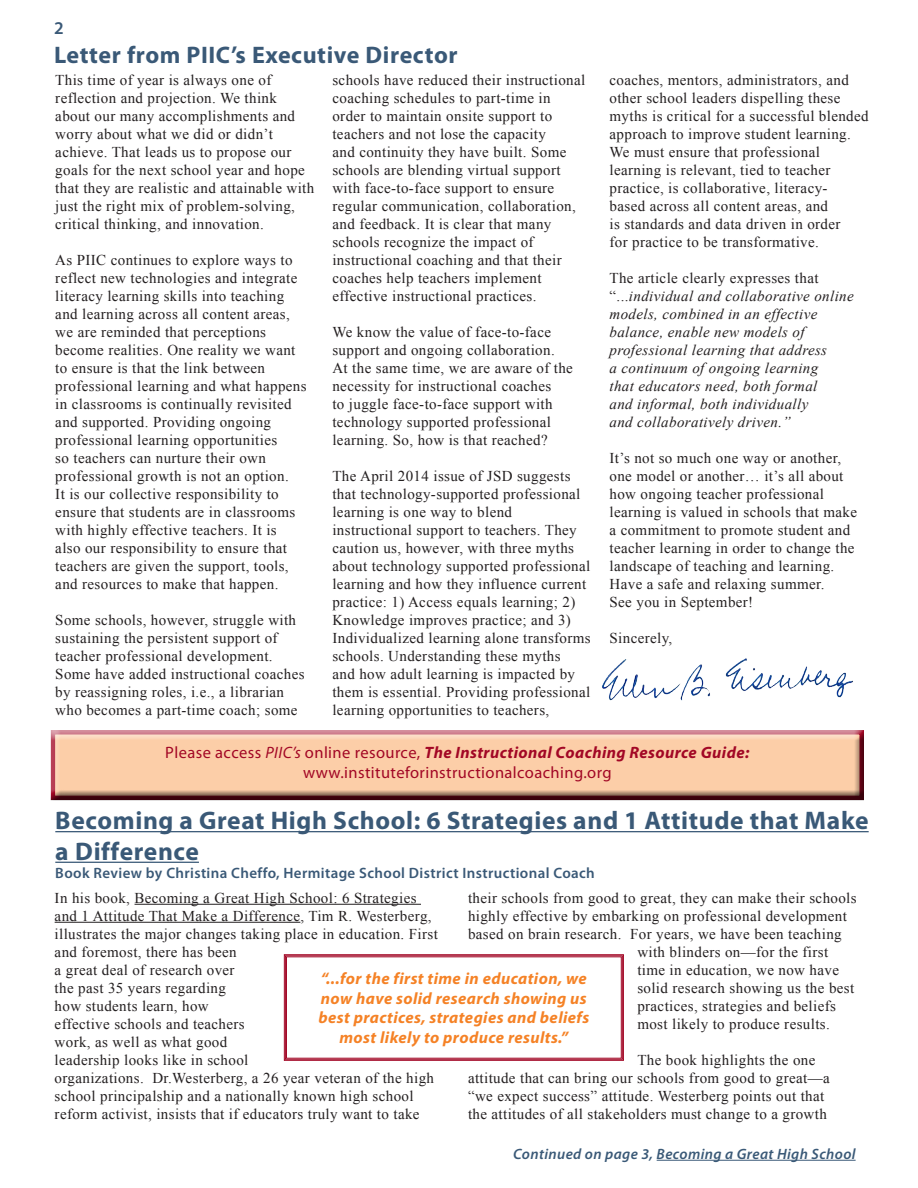
<style>
.page{position:relative;width:918px;height:1188px;background:#fff}
.page>*{position:absolute;margin:0;border:0;box-sizing:border-box;transform-origin:0 0}
.Emphasis{font:700 25.5px/30.6px "Myriad Pro";letter-spacing:.025em;color:#3a5977}
.Emphasis-2{font:700 24px "Myriad Pro";letter-spacing:.025em;color:#3a5977}
.Emphasis-3{font:600 18px "Myriad Pro";color:#3a5977}
.Emphasis-4{font:italic 700 16.5px/19.8px "Myriad Pro";letter-spacing:.025em;color:#f58226;text-align:center}
.Emphasis-5{font:italic 700 16.5px "Myriad Pro";letter-spacing:.025em;color:#a20725}
.Emphasis-6{font:16.5px "Myriad Pro";letter-spacing:.025em;color:#a20725}
.Emphasis-7{font:15px/18px "Times New Roman";letter-spacing:.025em;color:#231f20}
.Emphasis-8{font:italic 15px/18px "Times New Roman";letter-spacing:.025em;color:#231f20}
.Emphasis-9{font:600 15px "Myriad Pro";letter-spacing:.025em;color:#3a5977}
.Emphasis-10{font:italic 600 15px "Myriad Pro";letter-spacing:.025em;color:#3a5977}
.s1{font-style:normal}
.s2{font-weight:400;font-style:normal}
.s3{font-weight:400}
</style>
<div class="page">
<hr style="left:657px;top:1160px;width:199px;height:1px;background:#3a5977">
<hr style="left:135px;top:904px;width:286px;height:1px;background:#231f20">
<hr style="left:55px;top:922px;width:245px;height:1px;background:#231f20">
<img style="left:602px;top:637px;width:251px;height:64px">
<hr style="left:55px;top:831px;width:814px;height:1px;background:#3a5977">
<hr style="left:55px;top:862px;width:144px;height:1px;background:#3a5977">
<svg style="left:283px;top:954px;width:341px;height:107px"></svg>
<div style="left:286px;top:956px;width:336px;height:103px;border:1px solid #a20725"></div>
<div style="left:48px;top:730px;width:817px;height:71px;background:#231f20;opacity:.75"></div>
<p class="Emphasis-3" style="left:54px;top:17px;width:11px">2</p>
<p class="Emphasis-2" style="left:54px;top:39px;width:405px">Letter from PIIC’s Executive Director</p>
<p class="Emphasis-7" style="left:55px;top:71px;width:261px">This time of year is always one of reflection and projection. We think about our many accomplishments and worry about what we did or didn’t achieve. That leads us to propose our goals for the next school year and hope that they are realistic and attainable with just the right mix of problem-solving, critical thinking, and innovation.</p>
<p class="Emphasis-7" style="left:55px;top:251px;width:253px">As PIIC continues to explore ways to reflect new technologies and integrate literacy learning skills into teaching and learning across all content areas, we are reminded that perceptions become realities. One reality we want to ensure is that the link between professional learning and what happens in classrooms is continually revisited and supported. Providing ongoing professional learning opportunities<br>so teachers can nurture their own professional growth is not an option.<br>It is our collective responsibility to ensure that students are in classrooms with highly effective teachers. It is<br>also our responsibility to ensure that teachers are given the support, tools, and resources to make that happen.</p>
<p class="Emphasis-7" style="left:55px;top:611px;width:251px">Some schools, however, struggle with sustaining the persistent support of teacher professional development.<br>Some have added instructional coaches by reassigning roles, i.e., a librarian who becomes a part-time coach; some</p>
<p class="Emphasis-7" style="left:332px;top:71px;width:254px">schools have reduced their instructional coaching schedules to part-time in order to maintain onsite support to teachers and not lose the capacity<br>and continuity they have built. Some schools are blending virtual support with face-to-face support to ensure regular communication, collaboration, and feedback. It is clear that many schools recognize the impact of instructional coaching and that their coaches help teachers implement effective instructional practices.</p>
<p class="Emphasis-7" style="left:332px;top:323px;width:242px">We know the value of face-to-face support and ongoing collaboration.<br>At the same time, we are aware of the necessity for instructional coaches<br>to juggle face-to-face support with technology supported professional learning. So, how is that reached?</p>
<p class="Emphasis-7" style="left:332px;top:467px;width:260px">The April 2014 issue of JSD suggests that technology-supported professional learning is one way to blend instructional support to teachers. They caution us, however, with three myths about technology supported professional learning and how they influence current practice: 1) Access equals learning; 2)<br>Knowledge improves practice; and 3)<br>Individualized learning alone transforms schools. Understanding these myths<br>and how adult learning is impacted by them is essential. Providing professional learning opportunities to teachers,</p>
<p class="Emphasis-7" style="left:610px;top:71px;width:261px">coaches, mentors, administrators, and other school leaders dispelling these myths is critical for a successful blended approach to improve student learning.<br>We must ensure that professional learning is relevant, tied to teacher practice, is collaborative, literacy-<br>based across all content areas, and<br>is standards and data driven in order<br>for practice to be transformative.</p>
<p class="Emphasis-7" style="left:610px;top:269px;width:210px">The article clearly expresses that</p>
<p class="Emphasis-8" style="left:610px;top:287px;width:246px"><span class="s1">“...</span>individual and collaborative online models, combined in an effective balance, enable new models of professional learning that address<br>a continuum of ongoing learning<br>that educators need, both formal<br>and informal, both individually<br>and collaboratively driven.”</p>
<p class="Emphasis-7" style="left:610px;top:449px;width:249px">It’s not so much one way or another, one model or another… it’s all about how ongoing teacher professional learning is valued in schools that make a commitment to promote student and teacher learning in order to change the landscape of teaching and learning.</p>
<p class="Emphasis-7" style="left:610px;top:575px;width:216px">Have a safe and relaxing summer.<br>See you in September!</p>
<p class="Emphasis-7" style="left:610px;top:629px;width:64px">Sincerely,</p>
<p class="Emphasis-5" style="left:165px;top:742px;width:586px"><span class="s2">Please access</span> <span class="s3">PIIC’s</span> <span class="s2">online resource,</span> The Instructional Coaching Resource Guide:</p>
<p class="Emphasis-6" style="left:303px;top:762px;width:310px">www.instituteforinstructionalcoaching.org</p>
<p class="Emphasis" style="left:55px;top:804px;width:815px">Becoming a Great High School: 6 Strategies and 1 Attitude that Make a Difference</p>
<p class="Emphasis-9" style="left:55px;top:863px;width:541px">Book Review by Christina Cheffo, Hermitage School District Instructional Coach</p>
<p class="Emphasis-7" style="left:55px;top:888px;width:385px">In his book, Becoming a Great High School: 6 Strategies and 1 Attitude That Make a Difference, Tim R. Westerberg, illustrates the major changes taking place in education. First and foremost, there has been<br>a great deal of research over<br>the past 35 years regarding<br>how students learn, how<br>effective schools and teachers<br>work, as well as what good<br>leadership looks like in school<br>organizations. Dr.Westerberg, a 26 year veteran of the high school principalship and a nationally known high school reform activist, insists that if educators truly want to take</p>
<p class="Emphasis-7" style="left:468px;top:888px;width:390px">their schools from good to great, they can make their schools</p>
<p class="Emphasis-7" style="left:468px;top:906px;width:381px">highly effective by embarking on professional development</p>
<p class="Emphasis-7" style="left:468px;top:924px;width:375px">based on brain research. For years, we have been teaching</p>
<p class="Emphasis-7" style="left:637px;top:942px;width:192px">with blinders on—for the first</p>
<p class="Emphasis-7" style="left:637px;top:960px;width:203px">time in education, we now have</p>
<p class="Emphasis-7" style="left:637px;top:978px;width:218px">solid research showing us the best</p>
<p class="Emphasis-7" style="left:637px;top:996px;width:200px">practices, strategies and beliefs</p>
<p class="Emphasis-7" style="left:637px;top:1014px;width:194px">most likely to produce results.</p>
<p class="Emphasis-7" style="left:468px;top:1050px;width:363px;text-indent:169px">The book highlights the one attitude that can bring our schools from good to great—a “we expect success” attitude. Westerberg points out that the attitudes of all stakeholders must change to a growth</p>
<p class="Emphasis-4" style="left:318px;top:968px;width:272px">“...for the first time in education, we now have solid research showing us best practices, strategies and beliefs most likely to produce results.”</p>
<p class="Emphasis-10" style="left:513px;top:1144px;width:344px">Continued on page 3, Becoming a Great High School</p>
</div>
